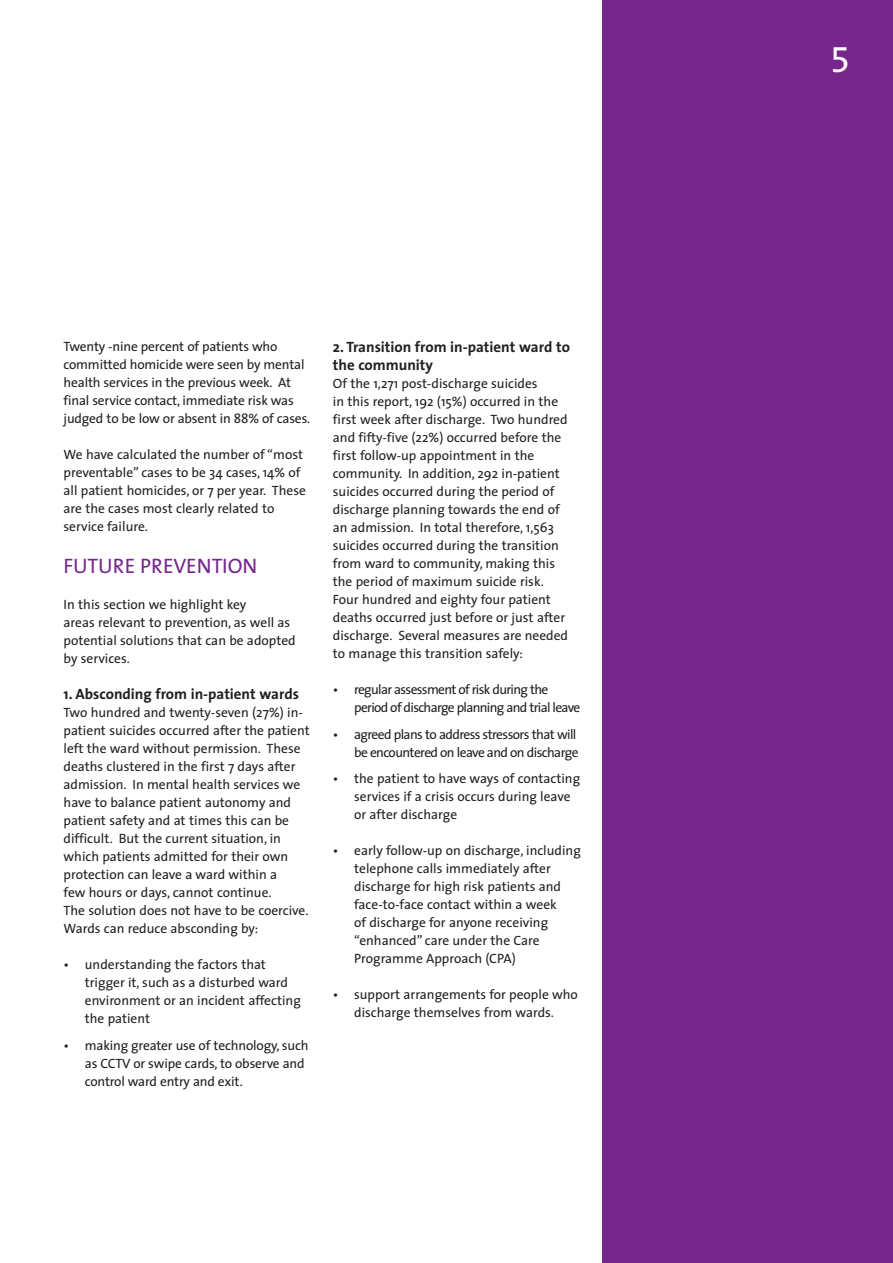
<style>
.page{position:relative;width:893px;height:1263px;background:#fff}
.page>*{position:absolute;margin:0;border:0;box-sizing:border-box;transform-origin:0 0}
.t1{font:36.6px "The Sans Expert";color:#fff}
.t2{font:21px "The Sans";color:#77278b}
.t3{font:700 15px/18px "The Sans";color:#231f20}
.t4{font:13.5px/18px "The Sans";color:#231f20}
.t5{font:13.5px/18px "The Sans";letter-spacing:-.045em;color:#231f20;text-align:right}
.t6{font:13.5px/18px "The Sans";letter-spacing:-.05em;color:#231f20}
</style>
<div class="page">
<div style="left:602px;top:3px;width:290px;height:1259px;background:#77278b"></div>
<p class="t4" style="left:64px;top:339px;width:248px">Twenty -nine percent of patients who committed homicide were seen by mental health services in the previous week. At final service contact, immediate risk was judged to be low or absent in 88% of cases.</p>
<p class="t4" style="left:64px;top:447px;width:244px">We have calculated the number of “most preventable” cases to be 34 cases, 14% of all patient homicides, or 7 per year. These are the cases most clearly related to service failure.</p>
<h2 class="t2" style="left:64px;top:558px;width:195px">FUTURE PREVENTION</h2>
<p class="t4" style="left:64px;top:597px;width:234px">In this section we highlight key<br>areas relevant to prevention, as well as potential solutions that can be adopted by services.</p>
<p class="t3" style="left:64px;top:686px;width:237px">1. Absconding from in-patient wards</p>
<p class="t4" style="left:64px;top:705px;width:248px">Two hundred and twenty-seven (27%) in&shy;patient suicides occurred after the patient left the ward without permission. These deaths clustered in the first 7 days after admission. In mental health services we have to balance patient autonomy and patient safety and at times this can be difficult. But the current situation, in which patients admitted for their own protection can leave a ward within a<br>few hours or days, cannot continue.<br>The solution does not have to be coercive.<br>Wards can reduce absconding by:</p>
<p class="t4" style="left:85px;top:957px;width:218px;text-indent:-21px">• understanding the factors that trigger it, such as a disturbed ward environment or an incident affecting the patient</p>
<p class="t4" style="left:85px;top:1037px;width:225px;text-indent:-21px">• making greater use of technology, such as CCTV or swipe cards, to observe and control ward entry and exit.</p>
<p class="t3" style="left:333px;top:339px;width:239px">2. Transition from in-patient ward to the community</p>
<p class="t4" style="left:333px;top:376px;width:237px">Of the 1,271 post-discharge suicides<br>in this report, 192 (15%) occurred in the first week after discharge. Two hundred and fifty-five (22%) occurred before the first follow-up appointment in the community. In addition, 292 in-patient suicides occurred during the period of discharge planning towards the end of an admission. In total therefore, 1,563 suicides occurred during the transition from ward to community, making this the period of maximum suicide risk.<br>Four hundred and eighty four patient deaths occurred just before or just after discharge. Several measures are needed to manage this transition safely:</p>
<p class="t6" style="left:354px;top:682px;width:228px;text-indent:-21px">• regular assessment of risk during the period of discharge planning and trial leave</p>
<p class="t5" style="left:333px;top:726px;width:247px">• agreed plans to address stressors that will be encountered on leave and on discharge</p>
<p class="t4" style="left:354px;top:771px;width:228px;text-indent:-21px">• the patient to have ways of contacting services if a crisis occurs during leave or after discharge</p>
<p class="t4" style="left:354px;top:843px;width:228px;text-indent:-21px">• early follow-up on discharge, including telephone calls immediately after discharge for high risk patients and face-to-face contact within a week<br>of discharge for anyone receiving “enhanced” care under the Care Programme Approach (CPA)</p>
<p class="t4" style="left:333px;top:987px;width:246px;text-align:center">• support arrangements for people who discharge themselves from wards.</p>
<h1 class="t1" style="left:830px;top:38px;width:22px">5</h1>
</div>
